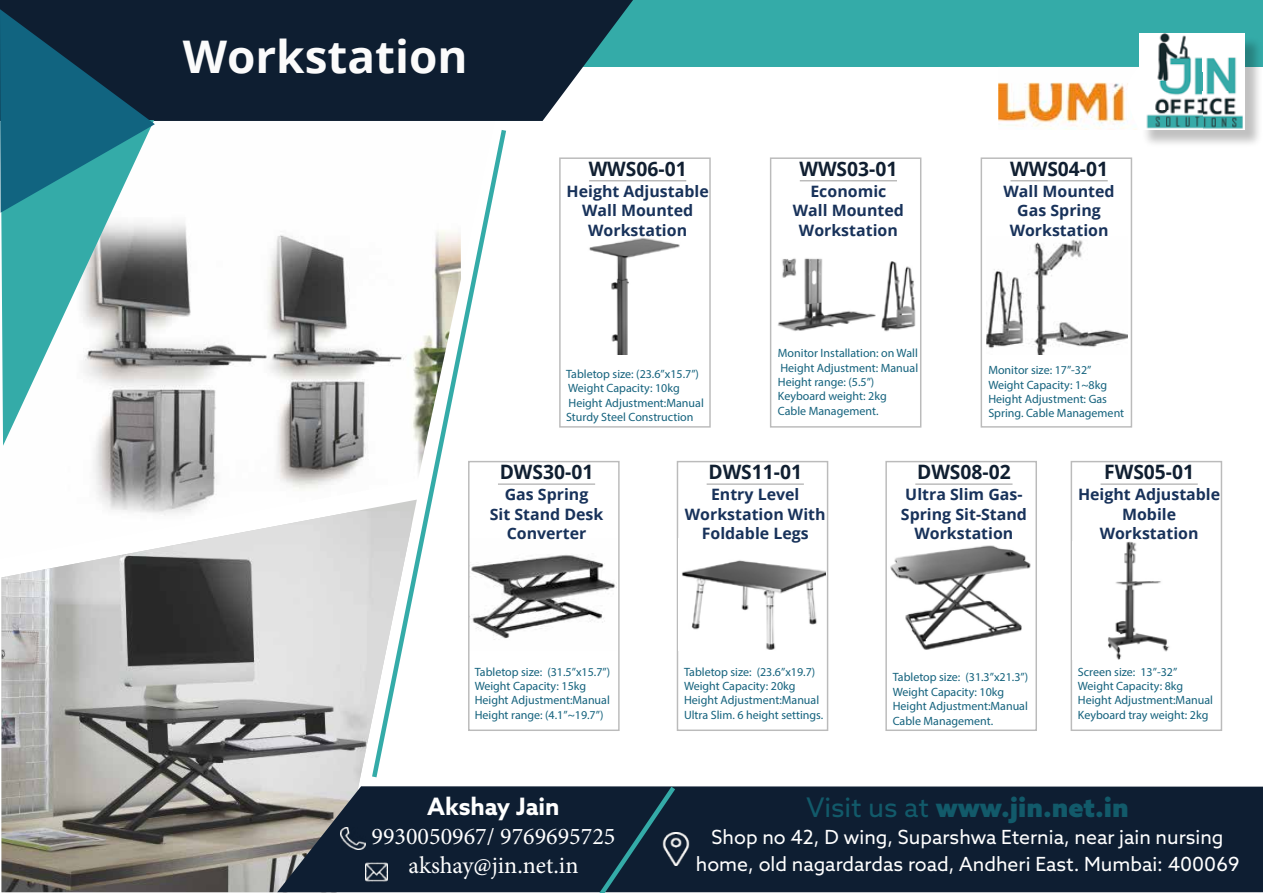
<style>
.page{position:relative;width:1263px;height:893px;background:#fff}
.page>*{position:absolute;margin:0;border:0;box-sizing:border-box;transform-origin:0 0}
.t1{font:700 45px "Open Sans";color:#fbfbfb}
.t2{font:900 27px "Azo Sans";color:#125a6a}
.t3{font:24px/28.8px "Minion Pro";color:#fff;text-align:center}
.t4{font:700 24px "Azo Sans";color:#fff}
.t5{font:700 19.8px "Open Sans";color:#101f31}
.t6{font:19.5px/27px "Azo Sans";color:#fff;text-align:center}
.t7{font:700 15.75px/19.6px "Open Sans";color:#18325a;text-align:center}
.t8{font:12px/14.4px "Myriad Pro";color:#14627d}
.s1{font-weight:400}
</style>
<div class="page">
<img style="left:93px;top:223px;width:276px;height:277px">
<svg style="left:1px;top:500px;width:368px;height:392px"></svg>
<img style="left:2px;top:511px;width:367px;height:381px">
<div style="left:5px;top:0;width:1258px;height:67px;background:#34aba8"></div>
<svg style="left:0;top:0;width:633px;height:121px;fill:#0e1e31"></svg>
<svg style="left:1px;top:213px;width:153px;height:233px"></svg>
<svg style="left:0;top:9px;width:155px;height:204px"></svg>
<div style="left:1142px;top:36px;width:121px;height:113px;background:#000;opacity:.25"></div>
<img style="left:1139px;top:33px;width:105px;height:97px">
<div style="left:277px;top:786px;width:986px;height:106px;background:#0e1e32"></div>
<svg style="left:595px;top:786px;width:84px;height:107px"></svg>
<img style="left:340px;top:827px;width:25px;height:22px">
<img style="left:365px;top:860px;width:22px;height:23px">
<img style="left:658px;top:833px;width:36px;height:33px">
<img style="left:998px;top:82px;width:138px;height:48px">
<hr style="left:589px;top:180px;width:97px;height:1px;background:#000">
<img style="left:589px;top:237px;width:91px;height:118px">
<svg style="left:369px;top:130px;width:137px;height:648px"></svg>
<hr style="left:800px;top:180px;width:97px;height:1px;background:#000">
<img style="left:778px;top:258px;width:138px;height:74px">
<hr style="left:1010px;top:180px;width:98px;height:1px;background:#000">
<img style="left:986px;top:238px;width:141px;height:117px">
<img style="left:471px;top:538px;width:145px;height:113px">
<hr style="left:498px;top:483px;width:97px;height:2px;background:#000">
<hr style="left:707px;top:483px;width:97px;height:2px;background:#000">
<img style="left:681px;top:560px;width:144px;height:90px">
<img style="left:890px;top:545px;width:141px;height:105px">
<hr style="left:915px;top:483px;width:97px;height:2px;background:#000">
<hr style="left:1100px;top:483px;width:98px;height:2px;background:#000">
<img style="left:1108px;top:541px;width:61px;height:118px">
<h1 class="t1" style="left:183px;top:25px;width:286px">Workstation</h1>
<h3 class="t5" style="left:589px;top:155px;width:100px">WWS06-01</h3>
<h3 class="t7" style="left:567px;top:181px;width:144px">Height Adjustable<br>Wall Mounted<br>Workstation</h3>
<h3 class="t5" style="left:799px;top:155px;width:100px">WWS03-01</h3>
<h3 class="t7" style="left:793px;top:181px;width:113px">Economic<br>Wall Mounted<br>Workstation</h3>
<h3 class="t5" style="left:1010px;top:155px;width:100px">WWS04-01</h3>
<h3 class="t7" style="left:1003px;top:181px;width:113px">Wall Mounted<br>Gas Spring<br>Workstation</h3>
<p class="t8" style="left:566px;top:367px;width:139px">Tabletop size: (23.6”x15.7”)<br>Weight Capacity: 10kg<br>Height Adjustment:Manual<br>Sturdy Steel Construction</p>
<p class="t8" style="left:778px;top:346px;width:142px">Monitor Installation: on Wall<br>Height Adjustment: Manual<br>Height range: (5.5”)<br>Keyboard weight: 2kg<br>Cable Management.</p>
<p class="t8" style="left:988px;top:363px;width:137px">Monitor size: 17”-32”<br>Weight Capacity: 1~8kg<br>Height Adjustment: Gas<br>Spring. Cable Management</p>
<h3 class="t5" style="left:500px;top:458px;width:95px">DWS30-01</h3>
<h3 class="t7" style="left:490px;top:484px;width:115px">Gas Spring<br>Sit Stand Desk<br>Converter</h3>
<h3 class="t5" style="left:708px;top:458px;width:95px">DWS11-01</h3>
<h3 class="t7" style="left:685px;top:484px;width:142px">Entry Level<br>Workstation With<br>Foldable Legs</h3>
<h3 class="t5" style="left:917px;top:458px;width:95px">DWS08-02</h3>
<h3 class="t7" style="left:901px;top:484px;width:128px">Ultra Slim Gas-<br>Spring Sit-Stand<br>Workstation</h3>
<h3 class="t5" style="left:1104px;top:458px;width:92px">FWS05-01</h3>
<h3 class="t7" style="left:1078px;top:484px;width:144px">Height Adjustable<br>Mobile<br>Workstation</h3>
<p class="t8" style="left:475px;top:664px;width:137px">Tabletop size: (31.5”x15.7”)<br>Weight Capacity: 15kg<br>Height Adjustment:Manual<br>Height range: (4.1”~19.7”)</p>
<p class="t8" style="left:684px;top:664px;width:141px">Tabletop size: (23.6”x19.7)<br>Weight Capacity: 20kg<br>Height Adjustment:Manual<br>Ultra Slim. 6 height settings.</p>
<p class="t8" style="left:893px;top:670px;width:137px">Tabletop size: (31.3”x21.3”)<br>Weight Capacity: 10kg<br>Height Adjustment:Manual<br>Cable Management.</p>
<p class="t8" style="left:1078px;top:664px;width:137px">Screen size: 13”-32”<br>Weight Capacity: 8kg<br>Height Adjustment:Manual<br>Keyboard tray weight: 2kg</p>
<h3 class="t4" style="left:427px;top:790px;width:134px">Akshay Jain</h3>
<h3 class="t3" style="left:372px;top:822px;width:245px">9930050967/ 9769695725 akshay@jin.net.in</h3>
<h2 class="t2" style="left:806px;top:790px;width:324px"><span class="s1">Visit us at</span> www.jin.net.in</h2>
<h3 class="t6" style="left:696px;top:824px;width:545px">Shop no 42, D wing, Suparshwa Eternia, near jain nursing home, old nagardardas road, Andheri East. Mumbai: 400069</h3>
</div>
